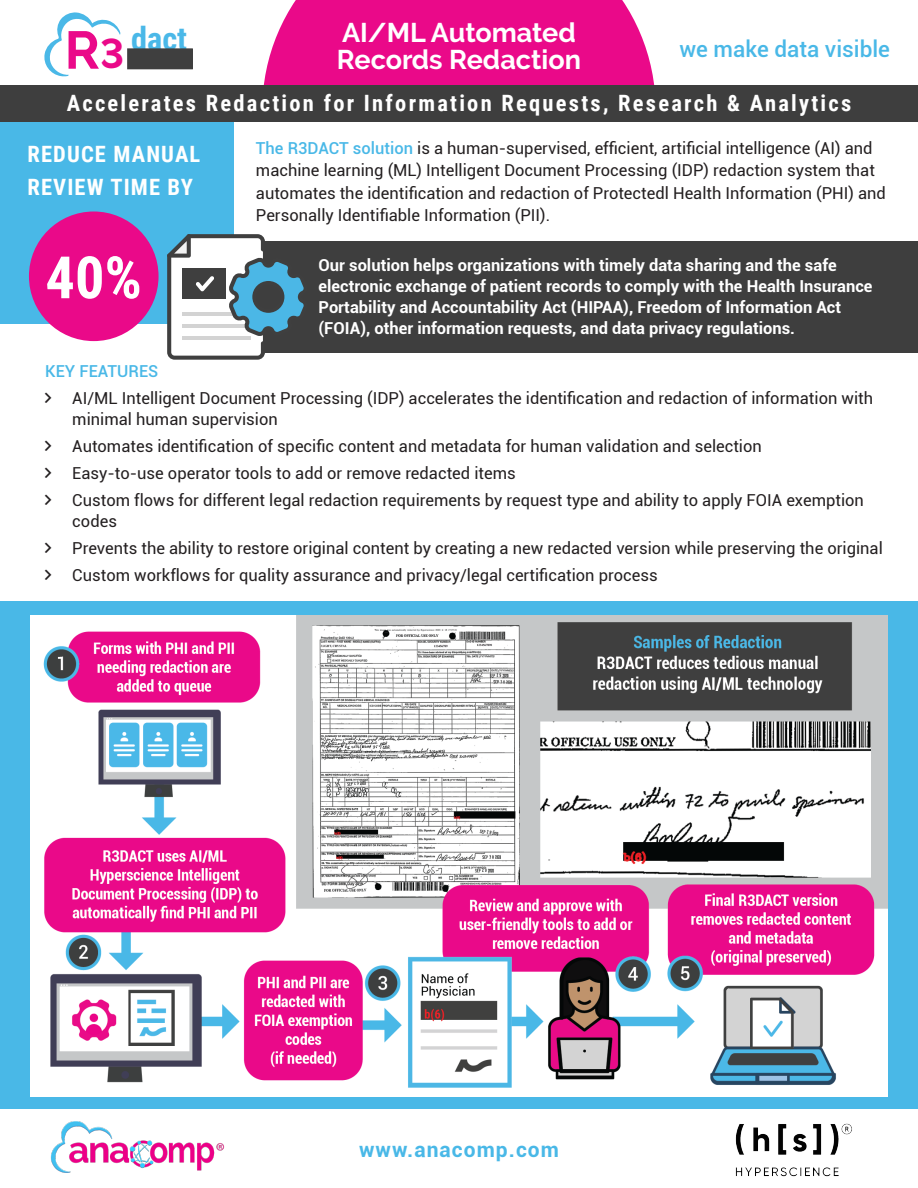
<style>
.page{position:relative;width:918px;height:1188px;background:#fff}
.page>*{position:absolute;margin:0;border:0;box-sizing:border-box;transform-origin:0 0}
.t1{font:700 58.5px "Roboto Condensed";color:#fff}
.t2{font:700 52.95px "Raleway";color:#ea0989}
.t3{font:700 32.4px "Roboto Condensed";color:#4ab8e8}
.t4{font:700 27px "Raleway";color:#fff}
.t5{font:700 22.5px "Roboto Condensed";letter-spacing:.1em;color:#fff}
.t6{font:700 22.5px "Roboto Condensed";letter-spacing:.05em;color:#fff}
.t7{font:500 22.5px "Roboto";color:#49b8e7}
.t8{font:700 21px "Roboto";letter-spacing:.05em;color:#49b8e7}
.t9{font:16.5px/22.5px "Roboto";color:#231f20}
.t10{font:700 16.5px/21px "Roboto";color:#fff}
.t11{font:500 16.5px "Roboto";color:#49b8e7}
.s1{font-size:41.25px}
.s2{font-weight:500;color:#49b8e7}
</style>
<div class="page">
<div style="left:221px;top:242px;width:697px;height:111px;background:#3e3e3e"></div>
<div style="left:0;top:113px;width:233px;height:211px;background:#49b8e7"></div>
<div style="left:0;top:601px;width:918px;height:508px;background:#49b8e7"></div>
<div style="left:263px;top:0;width:392px;height:85px;background:#ea0989"></div>
<div style="left:0;top:85px;width:918px;height:36px;background:#3e3e3e"></div>
<img style="left:735px;top:1123px;width:117px;height:54px">
<img style="left:30px;top:1085px;width:229px;height:88px">
<div style="left:128px;top:49px;width:64px;height:20px;background:#3f3f3f"></div>
<div style="left:127px;top:48px;width:66px;height:21px;border:2px solid #3f3f3f"></div>
<svg style="left:44px;top:12px;width:77px;height:64px"></svg>
<div style="left:29px;top:212px;width:130px;height:129px;background:#ea0989;border-radius:50%"></div>
<svg style="left:167px;top:234px;width:142px;height:126px"></svg>
<img style="left:31px;top:615px;width:856px;height:481px">
<p class="t4" style="left:342px;top:17px;width:235px">AI/ML Automated</p>
<p class="t4" style="left:337px;top:44px;width:246px">Records Redaction</p>
<p class="t5" style="left:67px;top:88px;width:786px">Accelerates Redaction for Information Requests, Research &amp; Analytics</p>
<p class="t3" style="left:131px;top:16px;width:58px">dact</p>
<p class="t2" style="left:65px;top:20px;width:61px">R<span class="s1">3</span></p>
<p class="t7" style="left:680px;top:33px;width:212px">we make data visible</p>
<p class="t6" style="left:27px;top:138px;width:174px">REDUCE MANUAL</p>
<p class="t6" style="left:27px;top:171px;width:167px">REVIEW TIME BY</p>
<p class="t1" style="left:45px;top:236px;width:98px">40%</p>
<p class="t9" style="left:256px;top:136px;width:632px"><span class="s2">The R3DACT solution</span> is a human-supervised, efficient, artificial intelligence (AI) and machine learning (ML) Intelligent Document Processing (IDP) redaction system that automates the identification and redaction of Protectedl Health Information (PHI) and Personally Identifiable Information (PII).</p>
<p class="t10" style="left:319px;top:254px;width:555px">Our solution helps organizations with timely data sharing and the safe electronic exchange of patient records to comply with the Health Insurance Portability and Accountability Act (HIPAA), Freedom of Information Act (FOIA), other information requests, and data privacy regulations.</p>
<p class="t11" style="left:45px;top:359px;width:114px">KEY FEATURES</p>
<p class="t9" style="left:72px;top:387px;width:802px;line-height:21px">AI/ML Intelligent Document Processing (IDP) accelerates the identification and redaction of information with minimal human supervision</p>
<p class="t9" style="left:72px;top:434px;width:691px">Automates identification of specific content and metadata for human validation and selection</p>
<p class="t9" style="left:72px;top:461px;width:445px">Easy-to-use operator tools to add or remove redacted items</p>
<p class="t9" style="left:72px;top:489px;width:793px;line-height:21px">Custom flows for different legal redaction requirements by request type and ability to apply FOIA exemption codes</p>
<p class="t9" style="left:72px;top:536px;width:812px">Prevents the ability to restore original content by creating a new redacted version while preserving the original</p>
<p class="t9" style="left:72px;top:563px;width:587px">Custom workflows for quality assurance and privacy/legal certification process</p>
<p class="t8" style="left:359px;top:1135px;width:201px">www.anacomp.com</p>
</div>
